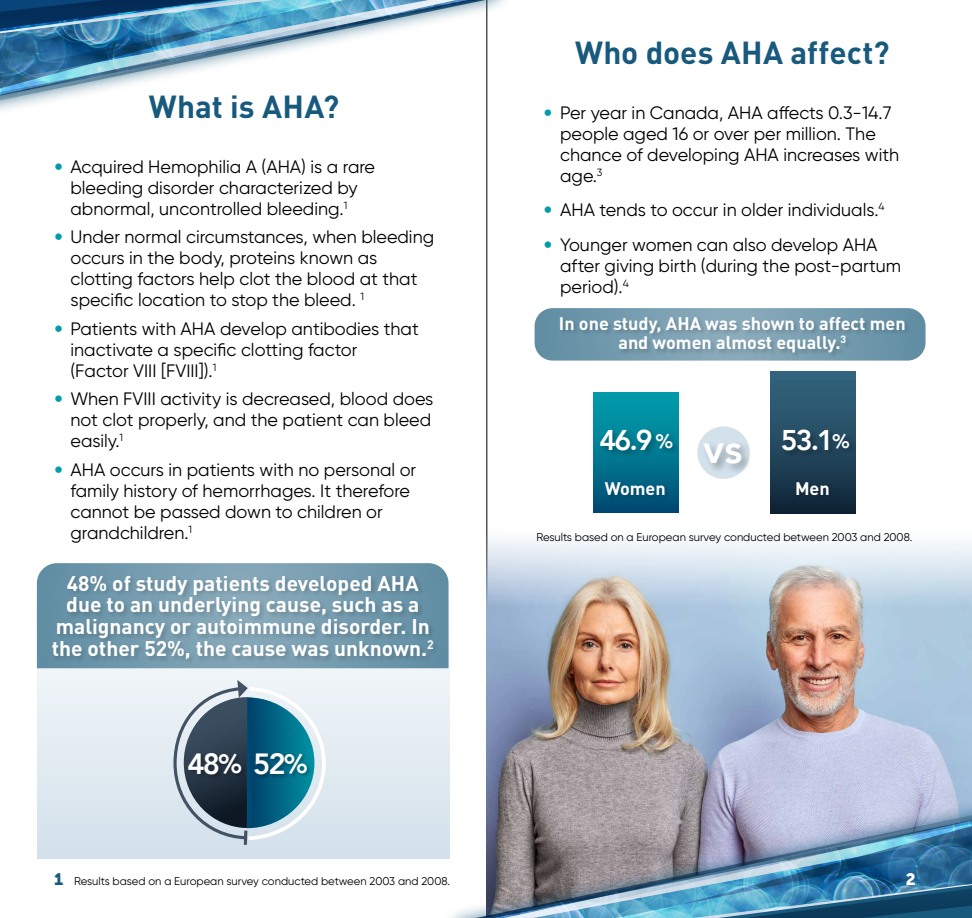
<style>
.page{position:relative;width:972px;height:918px;background:#fff}
.page>*{position:absolute;margin:0;border:0;box-sizing:border-box;transform-origin:0 0}
.t1{font:800 40.5px "Avenir";color:#fff}
.t2{font:700 31.5px "DINOT";letter-spacing:.005em;color:#185a7d}
.t3{font:800 29.25px "Avenir";color:#fff}
.t4{font:800 28.5px "Avenir";color:#fff}
.t5{font:700 21px/21.9px "DINOT";color:#fff;text-align:center}
.t6{font:18px/21px "Gilroy";color:#000}
.t7{font:700 18px/19.5px "DINOT";color:#fff;text-align:center}
.t8{font:16.5px "Museo Sans 900";color:#185a7d}
.t9{font:16.5px "Museo Sans 900";color:#fff}
.t10{font:11.25px "Gilroy";color:#000}
.s1{font-family:"Avenir";font-weight:300;color:#009dad}
.s2{font-size:26.4px}
.s3{font-size:19.5px}
</style>
<div class="page">
<hr style="left:486px;top:0;width:1px;height:918px;background:#000">
<svg style="left:37px;top:668px;width:412px;height:190px;background:#e1eaf1"></svg>
<svg style="left:37px;top:563px;width:412px;height:105px;background:#739aae"></svg>
<img style="left:486px;top:530px;width:486px;height:265px">
<div style="left:440px;top:795px;width:532px;height:123px;background:#185a7d;opacity:.75"></div>
<img style="left:459px;top:809px;width:513px;height:109px">
<div style="left:0;top:0;width:513px;height:124px;background:#fff"></div>
<img style="left:0;top:0;width:495px;height:110px">
<svg style="left:535px;top:308px;width:391px;height:53px;background:#769caf"></svg>
<div style="left:560px;top:316px;width:350px;height:42px;background:#000;opacity:.17"></div>
<div style="left:51px;top:574px;width:388px;height:91px;background:#000;opacity:.17"></div>
<div style="left:771px;top:371px;width:85px;height:142px;background:#33647e"></div>
<div style="left:771px;top:380px;width:85px;height:133px;background:linear-gradient(to bottom,#346680,#102638)"></div>
<div style="left:593px;top:393px;width:85px;height:120px;background:linear-gradient(to bottom,#00a3af,#004d75)"></div>
<div style="left:781px;top:428px;width:77px;height:31px;background:#000;opacity:.3"></div>
<div style="left:599px;top:428px;width:82px;height:31px;background:#000;opacity:.3"></div>
<div style="left:697px;top:426px;width:53px;height:53px;background:#d3e1eb;border-radius:50%"></div>
<div style="left:701px;top:440px;width:52px;height:35px;background:#000;opacity:.3"></div>
<div style="left:604px;top:481px;width:67px;height:20px;background:#000;opacity:.17"></div>
<div style="left:796px;top:481px;width:39px;height:20px;background:#132b3c"></div>
<svg style="left:172px;top:680px;width:156px;height:168px;background:#7b98a7"></svg>
<div style="left:254px;top:752px;width:58px;height:28px;background:#000;opacity:.3"></div>
<h2 class="t2" style="left:149px;top:86px;width:192px">What is AHA?</h2>
<p class="t6" style="left:71px;top:156px;width:306px;text-indent:-17px"><span class="s1">•</span> Acquired Hemophilia A (AHA) is a rare bleeding disorder characterized by abnormal, uncontrolled bleeding.<sup>1</sup></p>
<p class="t6" style="left:71px;top:226px;width:365px;text-indent:-17px"><span class="s1">•</span> Under normal circumstances, when bleeding occurs in the body, proteins known as clotting factors help clot the blood at that specific location to stop the bleed. <sup>1</sup></p>
<p class="t6" style="left:71px;top:318px;width:350px;text-indent:-17px"><span class="s1">•</span> Patients with AHA develop antibodies that inactivate a specific clotting factor (Factor VIII [FVIII]).<sup>1</sup></p>
<p class="t6" style="left:71px;top:388px;width:364px;text-indent:-17px"><span class="s1">•</span> When FVIII activity is decreased, blood does not clot properly, and the patient can bleed easily.<sup>1</sup></p>
<p class="t6" style="left:71px;top:459px;width:347px;text-indent:-17px"><span class="s1">•</span> AHA occurs in patients with no personal or family history of hemorrhages. It therefore cannot be passed down to children or grandchildren.<sup>1</sup></p>
<p class="t5" style="left:52px;top:571px;width:384px">48% of study patients developed AHA due to an underlying cause, such as a malignancy or autoimmune disorder. In the other 52%, the cause was unknown.<sup>2</sup></p>
<h3 class="t3" style="left:188px;top:741px;width:122px">48<span class="s2">%</span> 52<span class="s2">%</span></h3>
<h2 class="t2" style="left:575px;top:32px;width:316px">Who does AHA affect?</h2>
<p class="t6" style="left:560px;top:102px;width:341px;text-indent:-17px"><span class="s1">•</span> Per year in Canada, AHA affects 0.3-14.7 people aged 16 or over per million. The chance of developing AHA increases with age.<sup>3</sup></p>
<p class="t6" style="left:544px;top:199px;width:342px"><span class="s1">•</span> AHA tends to occur in older individuals.<sup>4</sup></p>
<p class="t6" style="left:560px;top:234px;width:342px;text-indent:-17px"><span class="s1">•</span> Younger women can also develop AHA after giving birth (during the post-partum period).<sup>4</sup></p>
<p class="t7" style="left:559px;top:313px;width:348px">In one study, AHA was shown to affect men and women almost equally.<sup>3</sup></p>
<h3 class="t4" style="left:600px;top:418px;width:75px">46.9 <span class="s3">%</span></h3>
<h3 class="t4" style="left:781px;top:418px;width:70px">53.1<span class="s3">%</span></h3>
<h1 class="t1" style="left:703px;top:417px;width:41px">vs</h1>
<p class="t7" style="left:605px;top:478px;width:62px">Women</p>
<p class="t7" style="left:795px;top:478px;width:36px">Men</p>
<p class="t10" style="left:537px;top:530px;width:377px">Results based on a European survey conducted between 2003 and 2008.</p>
<p class="t8" style="left:54px;top:870px;width:11px">1</p>
<p class="t9" style="left:906px;top:870px;width:11px">2</p>
<p class="t10" style="left:74px;top:874px;width:377px">Results based on a European survey conducted between 2003 and 2008.</p>
</div>
